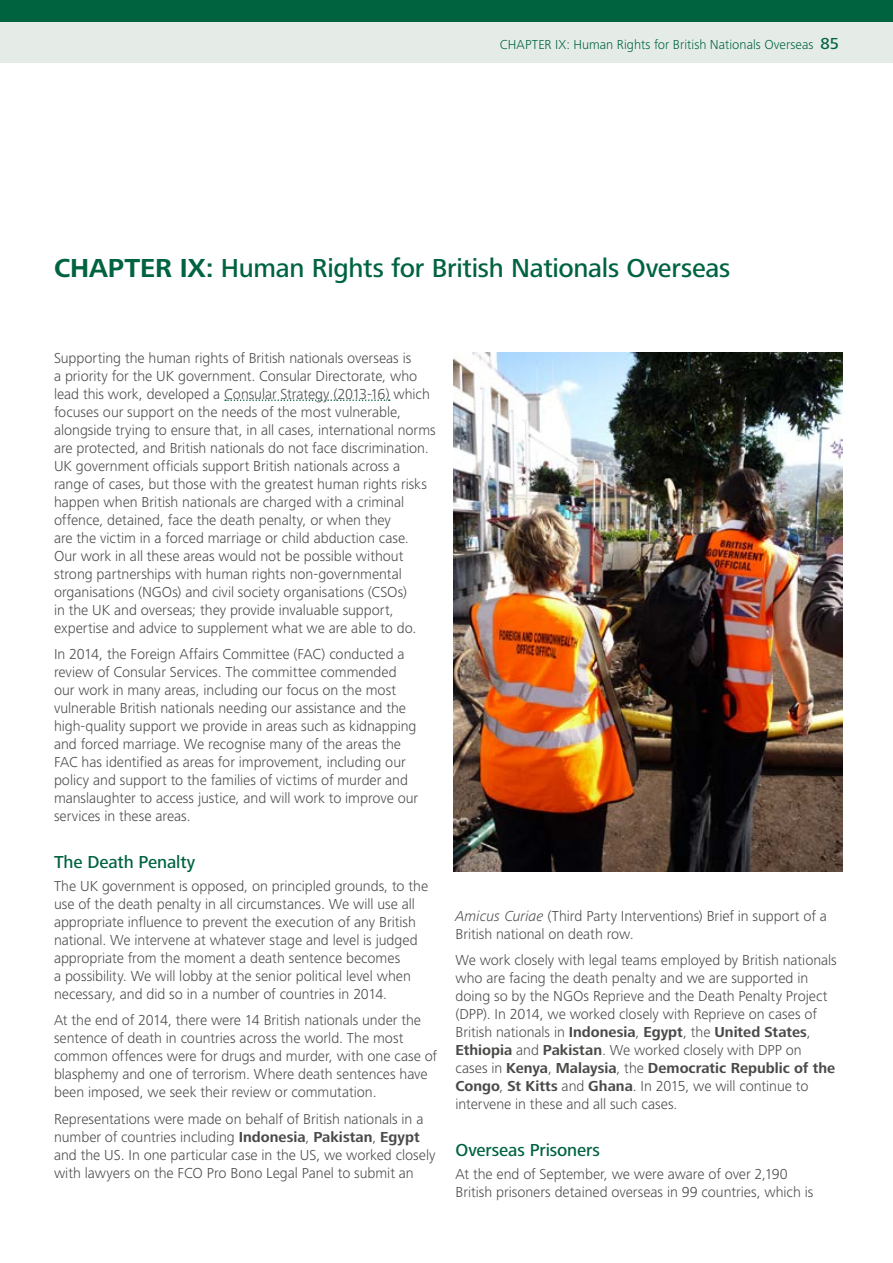
<style>
.page{position:relative;width:893px;height:1263px;background:#fff}
.page>*{position:absolute;margin:0;border:0;box-sizing:border-box;transform-origin:0 0}
.t1{font:500 27px "Frutiger Next LT";letter-spacing:-.01em;color:#006340}
.t2{font:500 18px "Frutiger Next LT";letter-spacing:-.01em;color:#006340}
.t3{font:300 15px/18px "Frutiger Next LT";letter-spacing:-.005em;color:#4a4a49}
.t4{font:300 13.5px "Frutiger Next LT";letter-spacing:.005em;color:#006340}
.s1{font-weight:500;font-size:16.5px}
.s2{font-weight:700}
.s3{font-style:italic}
</style>
<div class="page">
<div style="left:0;top:0;width:893px;height:63px;background:#e5ece8"></div>
<div style="left:0;top:0;width:893px;height:21px;background:#006340"></div>
<svg style="left:225px;top:399px;width:165px;height:2px"></svg>
<img style="left:454px;top:353px;width:389px;height:518px">
<p class="t4" style="left:500px;top:37px;width:341px">CHAPTER IX: Human Rights for British Nationals Overseas <span class="s1">85</span></p>
<h1 class="t1" style="left:54px;top:253px;width:678px"><span class="s2">CHAPTER IX:</span> Human Rights for British Nationals Overseas</h1>
<p class="t3" style="left:54px;top:349px;width:383px">Supporting the human rights of British nationals overseas is<br>a priority for the UK government. Consular Directorate, who lead this work, developed a Consular Strategy (2013-16) which focuses our support on the needs of the most vulnerable, alongside trying to ensure that, in all cases, international norms are protected, and British nationals do not face discrimination.<br>UK government officials support British nationals across a range of cases, but those with the greatest human rights risks happen when British nationals are charged with a criminal offence, detained, face the death penalty, or when they<br>are the victim in a forced marriage or child abduction case.<br>Our work in all these areas would not be possible without strong partnerships with human rights non-governmental organisations (NGOs) and civil society organisations (CSOs)<br>in the UK and overseas; they provide invaluable support, expertise and advice to supplement what we are able to do.</p>
<p class="t3" style="left:54px;top:645px;width:366px">In 2014, the Foreign Affairs Committee (FAC) conducted a review of Consular Services. The committee commended our work in many areas, including our focus on the most vulnerable British nationals needing our assistance and the high-quality support we provide in areas such as kidnapping and forced marriage. We recognise many of the areas the FAC has identified as areas for improvement, including our policy and support to the families of victims of murder and manslaughter to access justice, and will work to improve our services in these areas.</p>
<p class="t2" style="left:54px;top:852px;width:143px">The Death Penalty</p>
<p class="t3" style="left:54px;top:877px;width:376px">The UK government is opposed, on principled grounds, to the use of the death penalty in all circumstances. We will use all appropriate influence to prevent the execution of any British national. We intervene at whatever stage and level is judged appropriate from the moment a death sentence becomes<br>a possibility. We will lobby at the senior political level when necessary, and did so in a number of countries in 2014.</p>
<p class="t3" style="left:54px;top:1011px;width:385px">At the end of 2014, there were 14 British nationals under the sentence of death in countries across the world. The most common offences were for drugs and murder, with one case of blasphemy and one of terrorism. Where death sentences have been imposed, we seek their review or commutation.</p>
<p class="t3" style="left:54px;top:1110px;width:383px">Representations were made on behalf of British nationals in a number of countries including <span class="s2">Indonesia</span>, <span class="s2">Pakistan</span>, <span class="s2">Egypt </span>and the US. In one particular case in the US, we worked closely with lawyers on the FCO Pro Bono Legal Panel to submit an</p>
<p class="t3" style="left:455px;top:907px;width:373px"><span class="s3">Amicus Curiae</span> (Third Party Interventions) Brief in support of a<br>British national on death row.</p>
<p class="t3" style="left:455px;top:951px;width:383px">We work closely with legal teams employed by British nationals who are facing the death penalty and we are supported in doing so by the NGOs Reprieve and the Death Penalty Project (DPP). In 2014, we worked closely with Reprieve on cases of British nationals in <span class="s2">Indonesia</span>, <span class="s2">Egypt</span>, the <span class="s2">United States</span>, <span class="s2">Ethiopia</span> and <span class="s2">Pakistan</span>. We worked closely with DPP on cases in <span class="s2">Kenya</span>, <span class="s2">Malaysia</span>, the <span class="s2">Democratic Republic of the Congo</span>, <span class="s2">St Kitts</span> and <span class="s2">Ghana</span>. In 2015, we will continue to intervene in these and all such cases.</p>
<p class="t2" style="left:455px;top:1140px;width:146px">Overseas Prisoners</p>
<p class="t3" style="left:455px;top:1165px;width:359px">At the end of September, we were aware of over 2,190<br>British prisoners detained overseas in 99 countries, which is</p>
</div>
